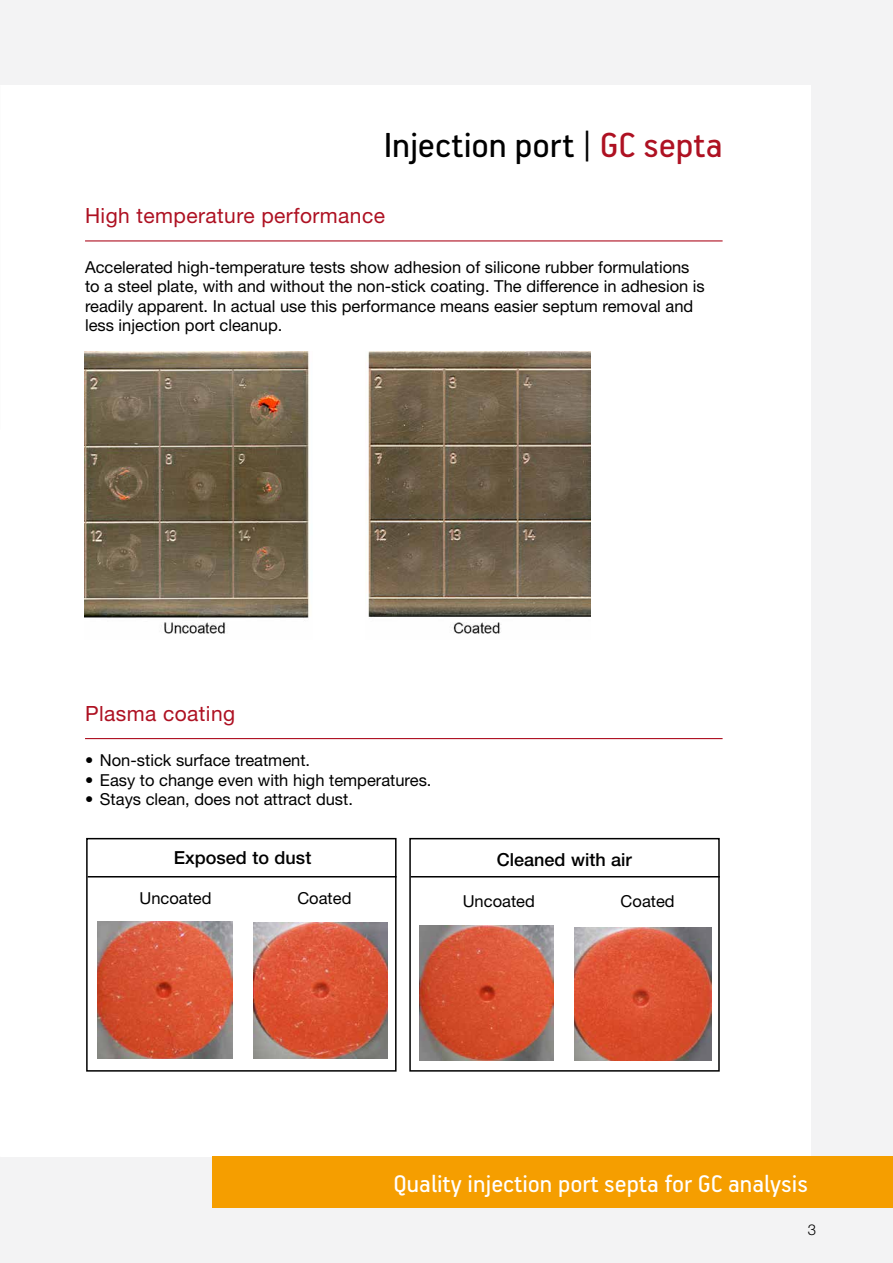
<style>
.page{position:relative;width:893px;height:1263px;background:#f3f3f4}
.page>*{position:absolute;margin:0;border:0;box-sizing:border-box;transform-origin:0 0}
.Product_family_black{font:39px "PF Handbook Pro";letter-spacing:-.005em;color:#000}
.Colorblock_Footer_Se{font:27px "PF Handbook Pro";color:#fff}
.Section_Heading_with{font:21px "Helvetica Neue LT Std";letter-spacing:.02em;color:#ae1122}
.Text_Medium{font:500 18px "Helvetica Neue LT Std";color:#000}
.Text{font:16.5px/19.5px "Helvetica Neue LT Std";color:#000}
.Page_Number_Odd_-_Bl{font:300 15px "Helvetica Neue LT Std";color:#000}
.s1{color:#ae1122}
</style>
<div class="page">
<div style="left:0;top:85px;width:810px;height:1072px;background:#fff"></div>
<div style="left:212px;top:1157px;width:681px;height:51px;background:#f59e00"></div>
<hr style="left:85px;top:240px;width:638px;height:1px;background:#ae1122">
<hr style="left:85px;top:738px;width:638px;height:1px;background:#ae1122">
<img style="left:84px;top:351px;width:226px;height:283px">
<img style="left:368px;top:351px;width:222px;height:283px">
<img style="left:97px;top:921px;width:136px;height:137px">
<img style="left:253px;top:922px;width:134px;height:136px">
<img style="left:419px;top:926px;width:135px;height:135px">
<img style="left:575px;top:927px;width:136px;height:134px">
<div style="left:86px;top:838px;width:311px;height:233px;border:2px solid #000"></div>
<hr style="left:88px;top:876px;width:308px;height:1px;background:#000">
<div style="left:409px;top:838px;width:311px;height:233px;border:2px solid #000"></div>
<hr style="left:411px;top:876px;width:309px;height:1px;background:#000">
<p class="Product_family_black" style="left:383px;top:121px;width:341px">Injection port | <span class="s1">GC septa</span></p>
<p class="Section_Heading_with" style="left:85px;top:203px;width:301px">High temperature performance</p>
<p class="Text" style="left:85px;top:257px;width:621px">Accelerated high-temperature tests show adhesion of silicone rubber formulations to a steel plate, with and without the non-stick coating. The difference in adhesion is readily apparent. In actual use this performance means easier septum removal and less injection port cleanup.</p>
<p class="Section_Heading_with" style="left:85px;top:701px;width:152px">Plasma coating</p>
<p class="Text" style="left:85px;top:750px;width:227px">• Non-stick surface treatment.</p>
<p class="Text" style="left:85px;top:770px;width:348px">• Easy to change even with high temperatures.</p>
<p class="Text" style="left:85px;top:789px;width:269px">• Stays clean, does not attract dust.</p>
<p class="Text_Medium" style="left:174px;top:847px;width:139px">Exposed to dust</p>
<p class="Text" style="left:139px;top:888px;width:74px">Uncoated</p>
<p class="Text" style="left:297px;top:888px;width:56px">Coated</p>
<p class="Text_Medium" style="left:497px;top:849px;width:137px">Cleaned with air</p>
<p class="Text" style="left:463px;top:891px;width:74px">Uncoated</p>
<p class="Text" style="left:621px;top:891px;width:56px">Coated</p>
<p class="Colorblock_Footer_Se" style="left:393px;top:1167px;width:416px">Quality injection port septa for GC analysis</p>
<p class="Page_Number_Odd_-_Bl" style="left:808px;top:1221px;width:10px">3</p>
</div>
